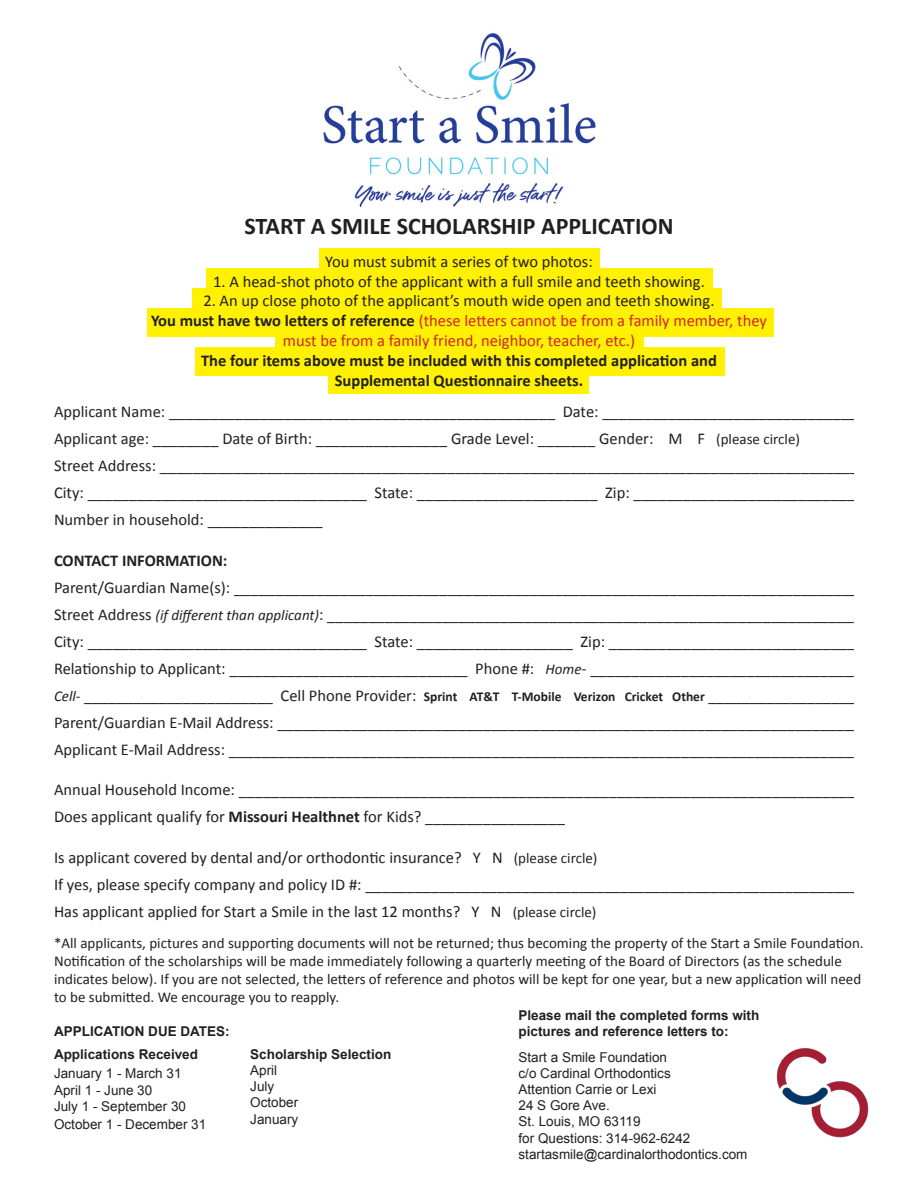
<style>
.page{position:relative;width:918px;height:1188px;background:#fff}
.page>*{position:absolute;margin:0;border:0;box-sizing:border-box;transform-origin:0 0}
.t1{font:700 24px "Calibri";color:#231f20}
.t2{font:16.5px "Calibri";color:#231f20}
.t3{font:16.5px "Calibri";color:#d1232a}
.t4{font:700 16.5px "Calibri";color:#231f20}
.t5{font:15px/18px "Calibri";color:#231f20}
.t6{font:13.5px "Arial";color:#231f20}
.t7{font:700 13.5px/16.2px "Arial";color:#231f20}
.s1{font-weight:700;color:#231f20}
.s2{font-size:15px}
.s3{font-style:italic;font-size:15px}
.s4{font-weight:700;font-size:13.5px}
.s5{font-weight:700}
</style>
<div class="page">
<div style="left:206px;top:269px;width:506px;height:28px;background:#fff101"></div>
<div style="left:192px;top:289px;width:530px;height:28px;background:#fff101"></div>
<div style="left:148px;top:309px;width:626px;height:28px;background:#fff101"></div>
<div style="left:275px;top:327px;width:368px;height:28px;background:#fff101"></div>
<div style="left:328px;top:365px;width:260px;height:28px;background:#fff101"></div>
<div style="left:195px;top:348px;width:530px;height:28px;background:#fff101"></div>
<img style="left:323px;top:33px;width:273px;height:174px">
<div style="left:319px;top:249px;width:280px;height:28px;background:#fff101"></div>
<img style="left:776px;top:1048px;width:93px;height:90px">
<p class="t1" style="left:244px;top:211px;width:431px">START A SMILE SCHOLARSHIP APPLICATION</p>
<p class="t2" style="left:325px;top:251px;width:269px">You must submit a series of two photos:</p>
<p class="t2" style="left:213px;top:271px;width:493px">1. A head-shot photo of the applicant with a full smile and teeth showing.</p>
<p class="t2" style="left:203px;top:291px;width:513px">2. An up close photo of the applicant’s mouth wide open and teeth showing.</p>
<p class="t3" style="left:151px;top:310px;width:617px"><span class="s1">You must have two letters of reference</span> (these letters cannot be from a family member, they</p>
<p class="t3" style="left:283px;top:330px;width:354px">must be from a family friend, neighbor, teacher, etc.)</p>
<p class="t4" style="left:201px;top:350px;width:517px">The four items above must be included with this completed application and</p>
<p class="t4" style="left:335px;top:370px;width:250px">Supplemental Questionnaire sheets.</p>
<p class="t2" style="left:54px;top:401px;width:805px">Applicant Name: _______________________________________________ Date: _______________________________</p>
<p class="t2" style="left:54px;top:428px;width:748px">Applicant age: ________ Date of Birth: ________________ Grade Level: _______ Gender: M F <span class="s2">(please circle)</span></p>
<p class="t2" style="left:54px;top:455px;width:806px">Street Address: _____________________________________________________________________________________</p>
<p class="t2" style="left:54px;top:482px;width:803px">City: __________________________________ State: ______________________ Zip: ___________________________</p>
<p class="t2" style="left:54px;top:509px;width:270px">Number in household: ______________</p>
<p class="t4" style="left:54px;top:550px;width:175px">CONTACT INFORMATION:</p>
<p class="t2" style="left:54px;top:577px;width:806px">Parent/Guardian Name(s): ____________________________________________________________________________</p>
<p class="t2" style="left:54px;top:604px;width:809px">Street Address <span class="s3">(if different than applicant)</span>: _________________________________________________________________</p>
<p class="t2" style="left:54px;top:631px;width:811px">City: __________________________________ State: ___________________ Zip: _______________________________</p>
<p class="t2" style="left:54px;top:658px;width:809px">Relationship to Applicant: _____________________________ Phone #: <span class="s3">Home</span>- _________________________________</p>
<p class="t2" style="left:54px;top:685px;width:804px"><span class="s3">Cell-</span> _______________________ Cell Phone Provider: <span class="s4">Sprint AT&amp;T T-Mobile Verizon Cricket Other</span> __________________</p>
<p class="t2" style="left:54px;top:712px;width:808px">Parent/Guardian E-Mail Address: _______________________________________________________________________</p>
<p class="t2" style="left:54px;top:739px;width:809px">Applicant E-Mail Address: _____________________________________________________________________________</p>
<p class="t2" style="left:54px;top:779px;width:811px">Annual Household Income: ____________________________________________________________________________</p>
<p class="t2" style="left:54px;top:806px;width:512px">Does applicant qualify for <span class="s5">Missouri Healthnet</span> for Kids? _________________</p>
<p class="t2" style="left:54px;top:847px;width:545px">Is applicant covered by dental and/or orthodontic insurance? Y N <span class="s2">(please circle)</span></p>
<p class="t2" style="left:54px;top:874px;width:806px">If yes, please specify company and policy ID #: ____________________________________________________________</p>
<p class="t2" style="left:54px;top:901px;width:544px">Has applicant applied for Start a Smile in the last 12 months? Y N <span class="s2">(please circle)</span></p>
<p class="t5" style="left:54px;top:934px;width:811px">*All applicants, pictures and supporting documents will not be returned; thus becoming the property of the Start a Smile Foundation.<br>Notification of the scholarships will be made immediately following a quarterly meeting of the Board of Directors (as the schedule indicates below). If you are not selected, the letters of reference and photos will be kept for one year, but a new application will need to be submitted. We encourage you to reapply.</p>
<p class="t7" style="left:54px;top:1024px;width:177px">APPLICATION DUE DATES:</p>
<p class="t7" style="left:54px;top:1046px;width:146px">Applications Received</p>
<p class="t6" style="left:54px;top:1065px;width:129px">January 1 - March 31</p>
<p class="t6" style="left:54px;top:1081px;width:100px">April 1 - June 30</p>
<p class="t6" style="left:54px;top:1097px;width:134px">July 1 - September 30</p>
<p class="t6" style="left:54px;top:1115px;width:154px">October 1 - December 31</p>
<p class="t7" style="left:519px;top:1007px;width:242px">Please mail the completed forms with pictures and reference letters to:</p>
<p class="t6" style="left:519px;top:1048px;width:150px">Start a Smile Foundation</p>
<p class="t6" style="left:519px;top:1064px;width:154px">c/o Cardinal Orthodontics</p>
<p class="t6" style="left:519px;top:1080px;width:140px">Attention Carrie or Lexi</p>
<p class="t6" style="left:519px;top:1097px;width:93px">24 S Gore Ave.</p>
<p class="t6" style="left:519px;top:1113px;width:124px">St. Louis, MO 63119</p>
<p class="t6" style="left:519px;top:1129px;width:173px">for Questions: 314-962-6242</p>
<p class="t6" style="left:519px;top:1145px;width:231px">startasmile@cardinalorthodontics.com</p>
<p class="t7" style="left:250px;top:1046px;width:143px">Scholarship Selection</p>
<p class="t6" style="left:250px;top:1061px;width:28px">April</p>
<p class="t6" style="left:250px;top:1078px;width:26px">July</p>
<p class="t6" style="left:250px;top:1094px;width:50px">October</p>
<p class="t6" style="left:250px;top:1110px;width:50px">January</p>
</div>
